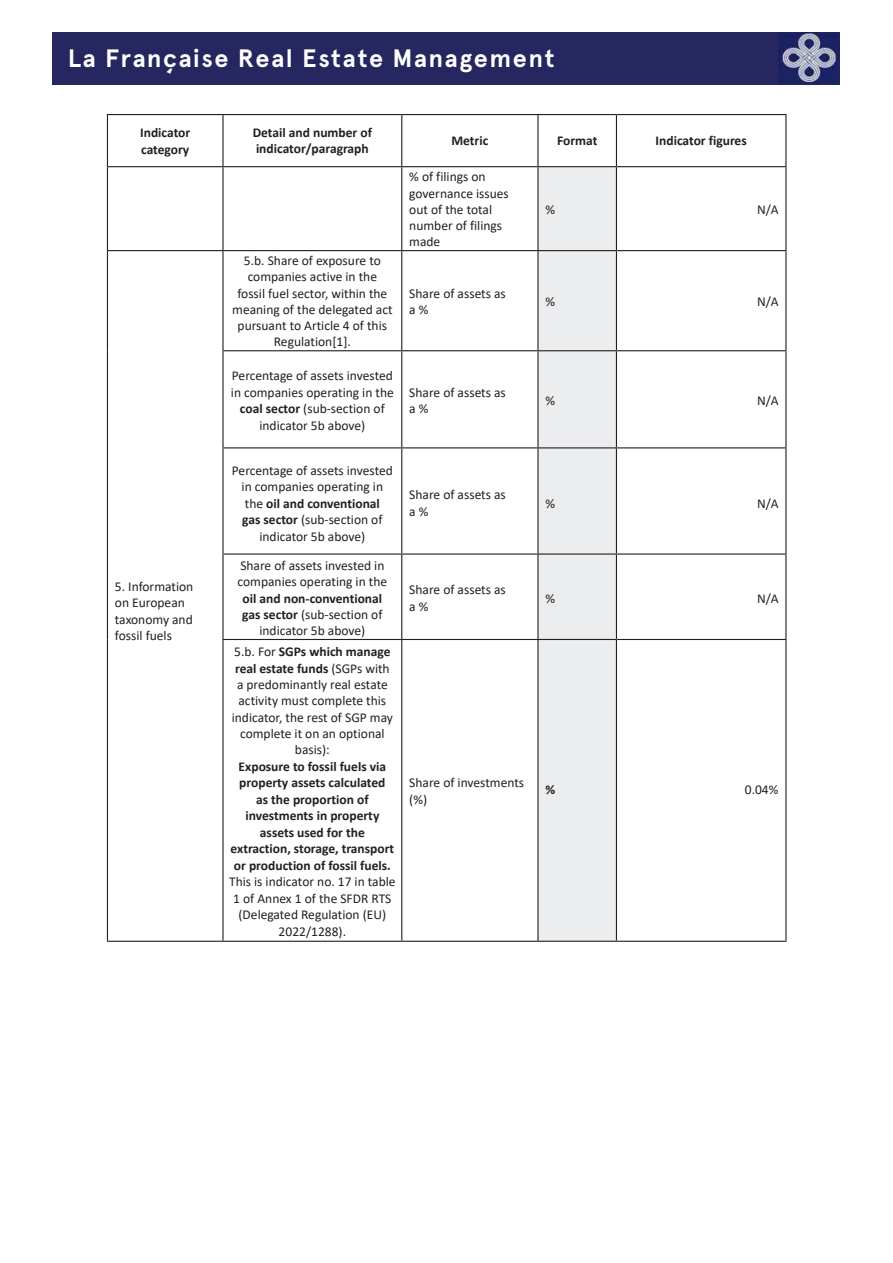
<style>
.page{position:relative;width:893px;height:1263px;background:#fff}
.page>*{position:absolute;margin:0;border:0;box-sizing:border-box;transform-origin:0 0}
.t1{font:700 25.2px "Apercu";letter-spacing:.06em;color:#fff}
.Table_body_Text{font:13.5px/16.2px "Calibri";color:#231f20}
.Table_H1{font:700 13.5px/16.5px "Calibri";color:#231f20}
.Table_H1-2{font:13.5px "Calibri";color:#231f20}
.s1{font-weight:700}
.s2{font-weight:400}
</style>
<div class="page">
<div style="left:539px;top:167px;width:77px;height:774px;background:#ecedee"></div>
<hr style="left:107px;top:941px;width:116px;height:1px;background:#231f20">
<hr style="left:107px;top:114px;width:116px;height:1px;background:#231f20">
<hr style="left:107px;top:115px;width:1px;height:51px;background:#231f20">
<hr style="left:223px;top:114px;width:179px;height:1px;background:#231f20">
<hr style="left:222px;top:115px;width:2px;height:51px;background:#231f20">
<hr style="left:402px;top:114px;width:136px;height:1px;background:#231f20">
<hr style="left:401px;top:115px;width:1px;height:51px;background:#231f20">
<hr style="left:538px;top:114px;width:78px;height:1px;background:#231f20">
<hr style="left:537px;top:115px;width:2px;height:51px;background:#231f20">
<hr style="left:616px;top:114px;width:170px;height:1px;background:#231f20">
<hr style="left:616px;top:115px;width:1px;height:51px;background:#231f20">
<hr style="left:785px;top:115px;width:1px;height:51px;background:#231f20">
<hr style="left:107px;top:166px;width:116px;height:1px;background:#231f20">
<hr style="left:107px;top:167px;width:1px;height:83px;background:#231f20">
<hr style="left:223px;top:166px;width:179px;height:1px;background:#231f20">
<hr style="left:222px;top:167px;width:2px;height:83px;background:#231f20">
<hr style="left:402px;top:166px;width:136px;height:1px;background:#231f20">
<hr style="left:401px;top:167px;width:1px;height:83px;background:#231f20">
<hr style="left:538px;top:166px;width:78px;height:1px;background:#231f20">
<hr style="left:537px;top:167px;width:2px;height:83px;background:#231f20">
<hr style="left:616px;top:166px;width:170px;height:1px;background:#231f20">
<hr style="left:616px;top:167px;width:1px;height:83px;background:#231f20">
<hr style="left:785px;top:167px;width:1px;height:83px;background:#231f20">
<hr style="left:107px;top:250px;width:116px;height:1px;background:#231f20">
<hr style="left:107px;top:251px;width:1px;height:100px;background:#231f20">
<hr style="left:223px;top:250px;width:179px;height:1px;background:#231f20">
<hr style="left:222px;top:251px;width:2px;height:99px;background:#231f20">
<hr style="left:402px;top:250px;width:136px;height:1px;background:#231f20">
<hr style="left:401px;top:251px;width:1px;height:99px;background:#231f20">
<hr style="left:538px;top:250px;width:78px;height:1px;background:#231f20">
<hr style="left:537px;top:251px;width:2px;height:99px;background:#231f20">
<hr style="left:616px;top:250px;width:170px;height:1px;background:#231f20">
<hr style="left:616px;top:251px;width:1px;height:99px;background:#231f20">
<hr style="left:785px;top:251px;width:1px;height:99px;background:#231f20">
<hr style="left:107px;top:351px;width:1px;height:97px;background:#231f20">
<hr style="left:222px;top:350px;width:180px;height:1px;background:#231f20">
<hr style="left:222px;top:351px;width:2px;height:96px;background:#231f20">
<hr style="left:402px;top:350px;width:136px;height:1px;background:#231f20">
<hr style="left:401px;top:351px;width:1px;height:96px;background:#231f20">
<hr style="left:538px;top:350px;width:78px;height:1px;background:#231f20">
<hr style="left:537px;top:351px;width:2px;height:96px;background:#231f20">
<hr style="left:616px;top:350px;width:170px;height:1px;background:#231f20">
<hr style="left:616px;top:351px;width:1px;height:96px;background:#231f20">
<hr style="left:785px;top:351px;width:1px;height:96px;background:#231f20">
<hr style="left:107px;top:448px;width:1px;height:106px;background:#231f20">
<hr style="left:222px;top:447px;width:180px;height:1px;background:#231f20">
<hr style="left:222px;top:448px;width:2px;height:105px;background:#231f20">
<hr style="left:402px;top:447px;width:136px;height:1px;background:#231f20">
<hr style="left:401px;top:448px;width:1px;height:105px;background:#231f20">
<hr style="left:538px;top:447px;width:78px;height:1px;background:#231f20">
<hr style="left:537px;top:448px;width:2px;height:105px;background:#231f20">
<hr style="left:616px;top:447px;width:170px;height:1px;background:#231f20">
<hr style="left:616px;top:448px;width:1px;height:105px;background:#231f20">
<hr style="left:785px;top:448px;width:1px;height:105px;background:#231f20">
<hr style="left:107px;top:554px;width:1px;height:85px;background:#231f20">
<hr style="left:222px;top:553px;width:180px;height:2px;background:#231f20">
<hr style="left:222px;top:555px;width:2px;height:84px;background:#231f20">
<hr style="left:402px;top:553px;width:136px;height:2px;background:#231f20">
<hr style="left:401px;top:555px;width:1px;height:84px;background:#231f20">
<hr style="left:538px;top:553px;width:78px;height:2px;background:#231f20">
<hr style="left:537px;top:555px;width:2px;height:84px;background:#231f20">
<hr style="left:616px;top:553px;width:170px;height:2px;background:#231f20">
<hr style="left:616px;top:555px;width:1px;height:84px;background:#231f20">
<hr style="left:785px;top:555px;width:1px;height:84px;background:#231f20">
<hr style="left:107px;top:639px;width:1px;height:302px;background:#231f20">
<hr style="left:222px;top:639px;width:180px;height:1px;background:#231f20">
<hr style="left:222px;top:640px;width:2px;height:301px;background:#231f20">
<hr style="left:402px;top:639px;width:136px;height:1px;background:#231f20">
<hr style="left:401px;top:640px;width:1px;height:301px;background:#231f20">
<hr style="left:538px;top:639px;width:78px;height:1px;background:#231f20">
<hr style="left:537px;top:640px;width:2px;height:301px;background:#231f20">
<hr style="left:616px;top:639px;width:170px;height:1px;background:#231f20">
<hr style="left:616px;top:640px;width:1px;height:301px;background:#231f20">
<hr style="left:785px;top:640px;width:1px;height:301px;background:#231f20">
<hr style="left:223px;top:941px;width:179px;height:1px;background:#231f20">
<hr style="left:402px;top:941px;width:136px;height:1px;background:#231f20">
<hr style="left:538px;top:941px;width:78px;height:1px;background:#231f20">
<hr style="left:616px;top:941px;width:170px;height:1px;background:#231f20">
<div style="left:52px;top:32px;width:788px;height:53px;background:#262660"></div>
<img style="left:779px;top:33px;width:61px;height:50px">
<p class="t1" style="left:68px;top:43px;width:488px">La Française Real Estate Management</p>
<p class="Table_H1" style="left:140px;top:123px;width:52px;line-height:17.2px">Indicator category</p>
<p class="Table_H1" style="left:253px;top:124px;width:121px">Detail and number of indicator/paragraph</p>
<p class="Table_H1" style="left:451px;top:132px;width:38px">Metric</p>
<p class="Table_H1" style="left:557px;top:132px;width:42px">Format</p>
<p class="Table_H1" style="left:656px;top:132px;width:93px">Indicator figures</p>
<p class="Table_body_Text" style="left:409px;top:168px;width:101px">% of filings on governance issues out of the total number of filings made</p>
<p class="Table_body_Text" style="left:545px;top:201px;width:11px">%</p>
<p class="Table_body_Text" style="left:757px;top:201px;width:23px">N/A</p>
<p class="Table_body_Text" style="left:115px;top:578px;width:80px">5. Information on European taxonomy and fossil fuels</p>
<p class="Table_body_Text" style="left:232px;top:252px;width:162px;text-align:center">5.b. Share of exposure to companies active in the fossil fuel sector, within the meaning of the delegated act pursuant to Article 4 of this<br>Regulation[1].</p>
<p class="Table_body_Text" style="left:231px;top:367px;width:164px;text-align:center">Percentage of assets invested in companies operating in the <span class="s1">coal sector</span> (sub-section of indicator 5b above)</p>
<p class="Table_body_Text" style="left:232px;top:461px;width:162px;text-align:center">Percentage of assets invested in companies operating in the <span class="s1">oil and conventional<br>gas sector</span> (sub-section of indicator 5b above)</p>
<p class="Table_body_Text" style="left:238px;top:557px;width:151px;text-align:center">Share of assets invested in companies operating in the <span class="s1">oil and non-conventional gas sector</span> (sub-section of indicator 5b above)</p>
<p class="Table_body_Text" style="left:232px;top:643px;width:163px;text-align:center">5.b. For <span class="s1">SGPs which manage real estate funds</span> (SGPs with a predominantly real estate activity must complete this indicator, the rest of SGP may complete it on an optional basis):</p>
<p class="Table_H1" style="left:229px;top:758px;width:168px;text-align:center">Exposure to fossil fuels via property assets calculated<br>as the proportion of investments in property assets used for the extraction, storage, transport or production of fossil fuels.<br><span class="s2">This is indicator no. 17 in table<br>1 of Annex 1 of the SFDR RTS (Delegated Regulation (EU)<br>2022/1288).</span></p>
<p class="Table_body_Text" style="left:409px;top:285px;width:98px">Share of assets as a %</p>
<p class="Table_H1-2" style="left:545px;top:292px;width:11px">%</p>
<p class="Table_H1-2" style="left:757px;top:292px;width:23px">N/A</p>
<p class="Table_body_Text" style="left:409px;top:384px;width:98px">Share of assets as a %</p>
<p class="Table_H1-2" style="left:545px;top:391px;width:11px">%</p>
<p class="Table_H1-2" style="left:757px;top:391px;width:23px">N/A</p>
<p class="Table_body_Text" style="left:409px;top:486px;width:98px">Share of assets as a %</p>
<p class="Table_H1-2" style="left:545px;top:494px;width:11px">%</p>
<p class="Table_H1-2" style="left:757px;top:494px;width:23px">N/A</p>
<p class="Table_body_Text" style="left:409px;top:581px;width:98px">Share of assets as a %</p>
<p class="Table_H1-2" style="left:545px;top:589px;width:11px">%</p>
<p class="Table_H1-2" style="left:757px;top:589px;width:23px">N/A</p>
<p class="Table_body_Text" style="left:409px;top:774px;width:116px">Share of investments (%)</p>
<p class="Table_H1" style="left:545px;top:781px;width:11px">%</p>
<p class="Table_H1-2" style="left:745px;top:780px;width:35px">0.04%</p>
</div>
